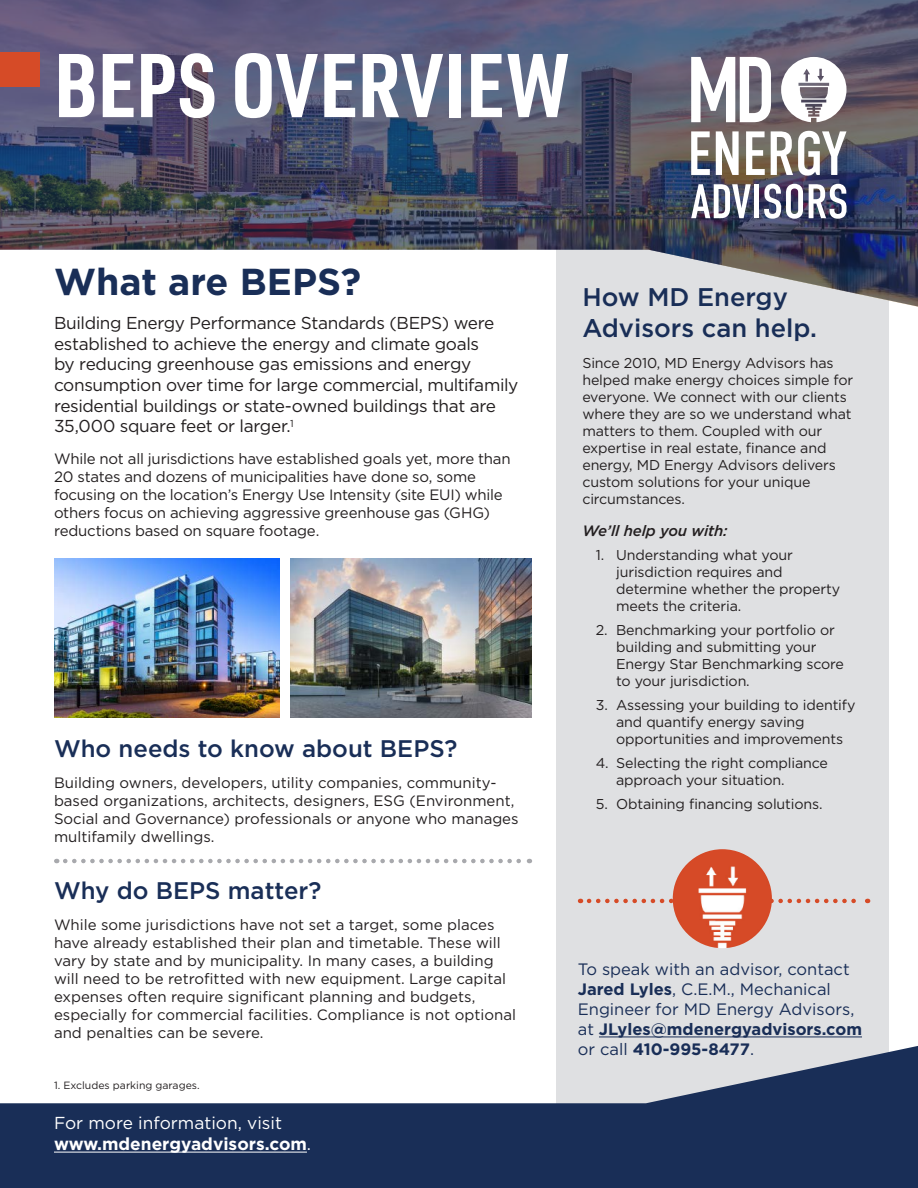
<style>
.page{position:relative;width:918px;height:1188px;background:#fff}
.page>*{position:absolute;margin:0;border:0;box-sizing:border-box;transform-origin:0 0}
.t1{font:700 88.5px "URWDIN Cond";letter-spacing:.005em;color:#fff}
.t2{font:700 37.5px "Gotham Pro";color:#192e57}
.t3{font:500 25.5px/30.6px "Gotham Pro";color:#192e57}
.t4{font:500 24px "Gotham Pro";color:#192e57}
.t5{font:17.4px/20.9px "Gotham Pro";color:#fff}
.t6{font:17.25px/20.7px "Gotham Pro";letter-spacing:-.02em;color:#231f20}
.t7{font:16.5px/19.8px "Gotham Pro";color:#192e57}
.t8{font:15px/18px "Gotham Pro";color:#231f20}
.t9{font:italic 500 15px "Gotham Pro";letter-spacing:-.01em;color:#231f20}
.t10{font:14.25px/17.1px "Gotham Pro";letter-spacing:-.01em;color:#231f20}
.t11{font:10.5px "Gotham Pro";color:#231f20}
.s1{font-weight:700}
</style>
<div class="page">
<div style="left:556px;top:212px;width:333px;height:950px;background:#dfe0e2"></div>
<img style="left:0;top:0;width:918px;height:307px">
<svg style="left:691px;top:57px;width:80px;height:65px"></svg>
<svg style="left:691px;top:131px;width:19px;height:44px"></svg>
<svg style="left:716px;top:131px;width:23px;height:44px"></svg>
<svg style="left:746px;top:131px;width:19px;height:44px"></svg>
<svg style="left:771px;top:131px;width:76px;height:45px"></svg>
<svg style="left:691px;top:184px;width:60px;height:34px"></svg>
<div style="left:754px;top:184px;width:5px;height:34px;background:#fff"></div>
<svg style="left:764px;top:184px;width:39px;height:35px"></svg>
<svg style="left:809px;top:184px;width:38px;height:35px"></svg>
<svg style="left:781px;top:57px;width:66px;height:65px"></svg>
<div style="left:0;top:52px;width:39px;height:35px;background:#d64b27"></div>
<svg style="left:65px;top:859px;width:465px;height:4px"></svg>
<svg style="left:589px;top:899px;width:279px;height:4px"></svg>
<img style="left:54px;top:558px;width:225px;height:159px">
<img style="left:290px;top:558px;width:241px;height:159px">
<svg style="left:0;top:1046px;width:918px;height:142px;fill:#192e57"></svg>
<img style="left:673px;top:849px;width:99px;height:99px;border-radius:50px">
<hr style="left:599px;top:1037px;width:263px;height:1px;background:#192e57">
<hr style="left:54px;top:1152px;width:253px;height:1px;background:#fff">
<p class="t1" style="left:54px;top:25px;width:517px">BEPS OVERVIEW</p>
<p class="t2" style="left:54px;top:260px;width:309px">What are BEPS?</p>
<p class="t6" style="left:54px;top:312px;width:466px">Building Energy Performance Standards (BEPS) were established to achieve the energy and climate goals<br>by reducing greenhouse gas emissions and energy consumption over time for large commercial, multifamily residential buildings or state-owned buildings that are 35,000 square feet or larger.<sup>1</sup></p>
<p class="t8" style="left:54px;top:449px;width:458px">While not all jurisdictions have established goals yet, more than 20 states and dozens of municipalities have done so, some focusing on the location’s Energy Use Intensity (site EUI) while others focus on achieving aggressive greenhouse gas (GHG) reductions based on square footage.</p>
<p class="t4" style="left:54px;top:734px;width:405px">Who needs to know about BEPS?</p>
<p class="t8" style="left:54px;top:774px;width:466px">Building owners, developers, utility companies, community&shy;based organizations, architects, designers, ESG (Environment, Social and Governance) professionals or anyone who manages multifamily dwellings.</p>
<p class="t4" style="left:54px;top:877px;width:269px">Why do BEPS matter?</p>
<p class="t8" style="left:54px;top:916px;width:463px">While some jurisdictions have not set a target, some places have already established their plan and timetable. These will vary by state and by municipality. In many cases, a building will need to be retrofitted with new equipment. Large capital expenses often require significant planning and budgets, especially for commercial facilities. Compliance is not optional and penalties can be severe.</p>
<p class="t11" style="left:54px;top:1079px;width:147px">1. Excludes parking garages.</p>
<p class="t5" style="left:54px;top:1112px;width:259px">For more information, visit <span class="s1">www.mdenergyadvisors.com</span>.</p>
<p class="t3" style="left:582px;top:281px;width:236px">How MD Energy<br>Advisors can help.</p>
<p class="t10" style="left:582px;top:354px;width:272px">Since 2010, MD Energy Advisors has helped make energy choices simple for everyone. We connect with our clients where they are so we understand what matters to them. Coupled with our expertise in real estate, finance and energy, MD Energy Advisors delivers custom solutions for your unique circumstances.</p>
<p class="t9" style="left:582px;top:522px;width:147px">We’ll help you with:</p>
<p class="t10" style="left:616px;top:546px;width:226px;text-indent:-20px">1. Understanding what your jurisdiction requires and determine whether the property meets the criteria.</p>
<p class="t10" style="left:616px;top:621px;width:229px;text-indent:-20px">2. Benchmarking your portfolio or building and submitting your<br>Energy Star Benchmarking score to your jurisdiction.</p>
<p class="t10" style="left:616px;top:696px;width:241px;text-indent:-20px">3. Assessing your building to identify and quantify energy saving opportunities and improvements</p>
<p class="t10" style="left:616px;top:754px;width:213px;text-indent:-20px">4. Selecting the right compliance approach your situation.</p>
<p class="t10" style="left:596px;top:795px;width:228px">5. Obtaining financing solutions.</p>
<p class="t7" style="left:578px;top:960px;width:286px">To speak with an advisor, contact<br><span class="s1">Jared Lyles</span>, C.E.M., Mechanical<br>Engineer for MD Energy Advisors, at <span class="s1">JLyles@mdenergyadvisors.com </span>or call <span class="s1">410-995-8477</span>.</p>
</div>
